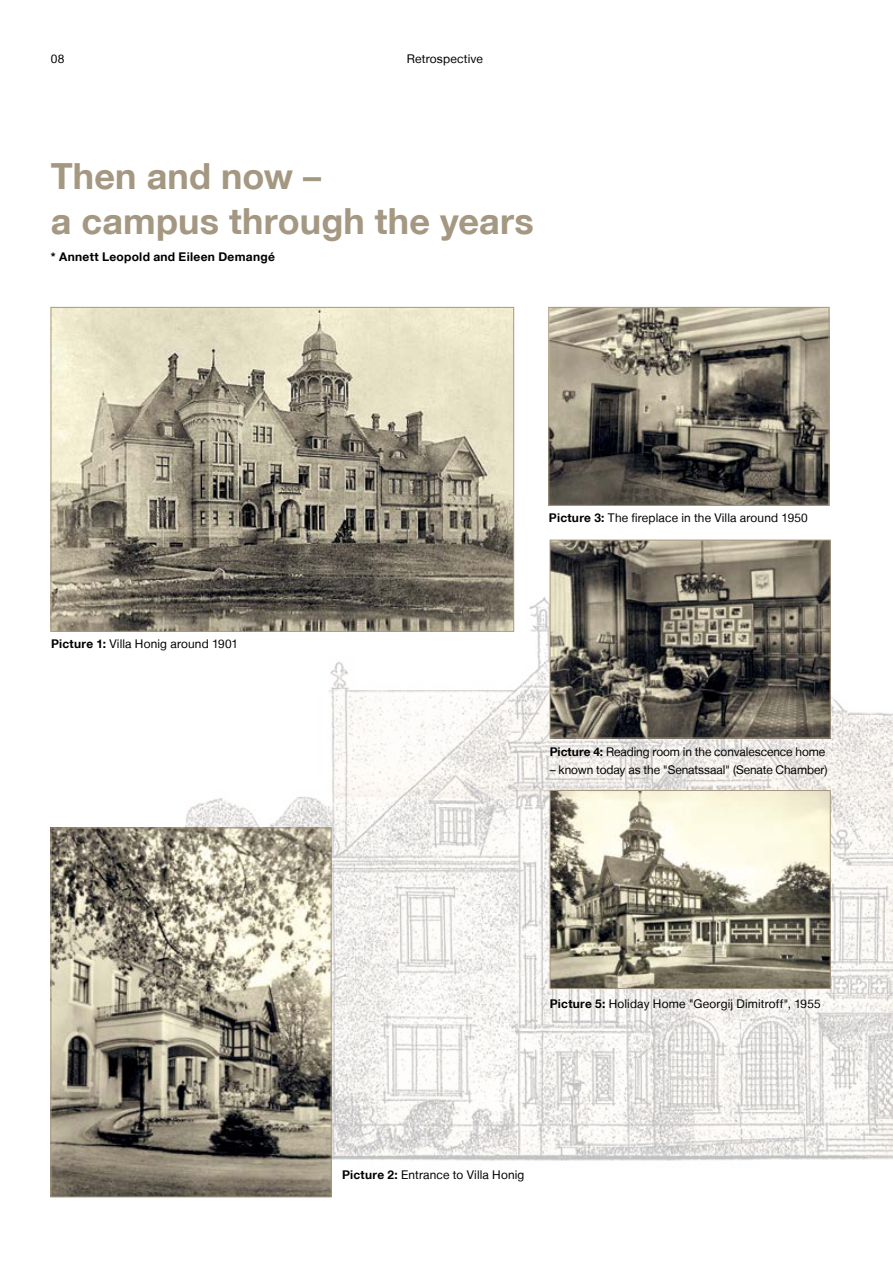
<style>
.page{position:relative;width:893px;height:1263px;background:#fff}
.page>*{position:absolute;margin:0;border:0;box-sizing:border-box;transform-origin:0 0}
.t1{font:700 36px/45px "Helvetica Neue LT";letter-spacing:.005em;color:#a59882}
.t2{font:12px "Helvetica Neue LT";letter-spacing:.01em;color:#000}
.t3{font:700 12px "Helvetica Neue LT";letter-spacing:.025em;color:#000}
.s1{font-weight:700}
</style>
<div class="page">
<img style="left:122px;top:306px;width:771px;height:892px">
<img style="left:53px;top:309px;width:459px;height:320px">
<div style="left:51px;top:307px;width:463px;height:324px;border:1px solid #a59882"></div>
<img style="left:551px;top:309px;width:276px;height:195px">
<div style="left:549px;top:307px;width:280px;height:199px;border:1px solid #a59882"></div>
<img style="left:552px;top:542px;width:276px;height:194px">
<div style="left:550px;top:540px;width:280px;height:198px;border:1px solid #a59882"></div>
<img style="left:552px;top:792px;width:276px;height:195px">
<div style="left:550px;top:790px;width:280px;height:199px;border:1px solid #a59882"></div>
<img style="left:53px;top:830px;width:276px;height:365px">
<div style="left:51px;top:828px;width:280px;height:369px;border:1px solid #a59882"></div>
<p class="t2" style="left:51px;top:52px;width:15px">08</p>
<p class="t2" style="left:407px;top:52px;width:78px">Retrospective</p>
<h1 class="t1" style="left:51px;top:153px;width:484px">Then and now –<br>a campus through the years</h1>
<p class="t3" style="left:51px;top:249px;width:225px">* Annett Leopold and Eileen Demangé</p>
<p class="t2" style="left:51px;top:637px;width:189px"><span class="s1">Picture 1:</span> Villa Honig around 1901</p>
<p class="t2" style="left:549px;top:511px;width:260px"><span class="s1">Picture 3:</span> The fireplace in the Villa around 1950</p>
<p class="t2" style="left:550px;top:745px;width:277px"><span class="s1">Picture 4:</span> Reading room in the convalescence home</p>
<p class="t2" style="left:550px;top:763px;width:279px">– known today as the "Senatssaal" (Senate Chamber)</p>
<p class="t2" style="left:550px;top:997px;width:272px"><span class="s1">Picture 5:</span> Holiday Home "Georgij Dimitroff", 1955</p>
<p class="t2" style="left:342px;top:1168px;width:184px"><span class="s1">Picture 2:</span> Entrance to Villa Honig</p>
</div>
